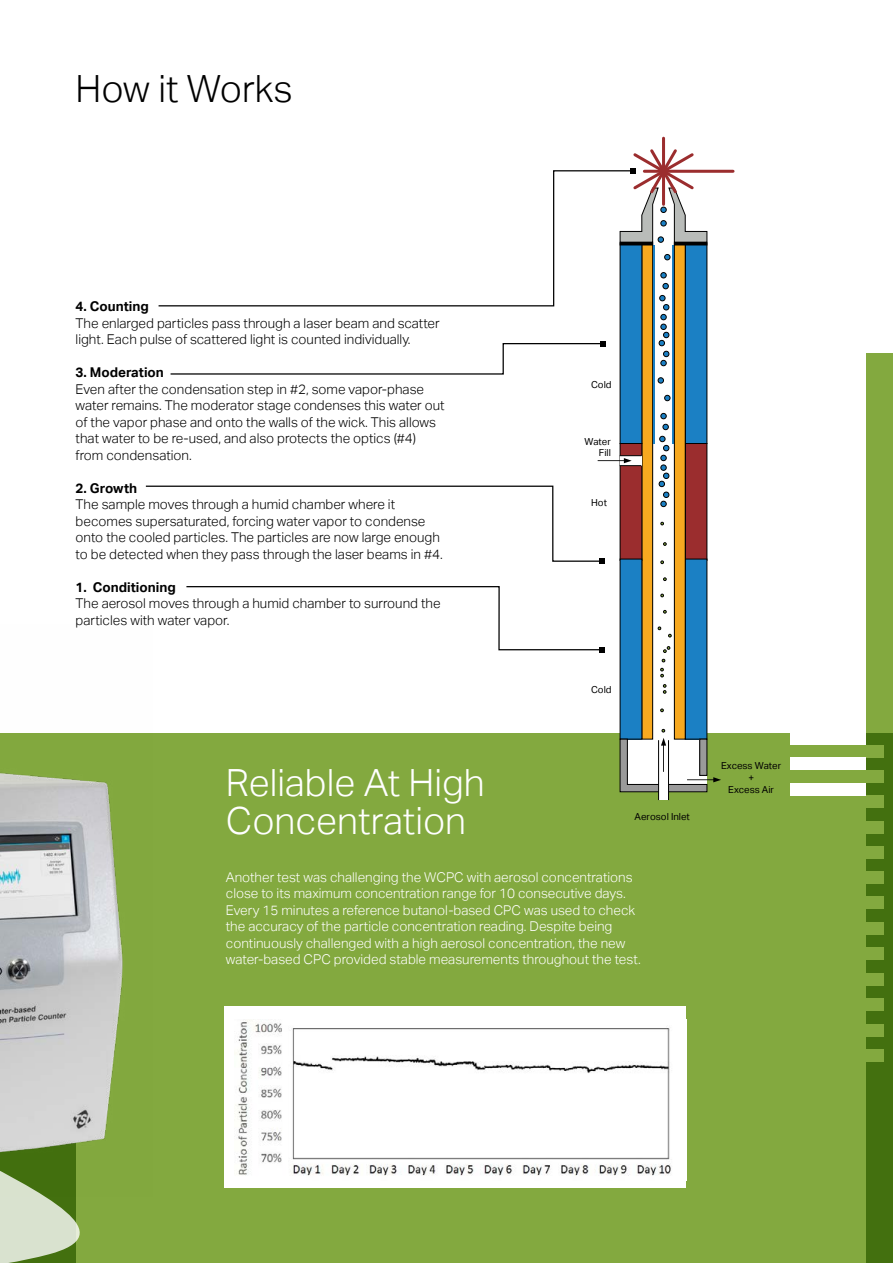
<style>
.page{position:relative;width:893px;height:1263px;background:#fff}
.page>*{position:absolute;margin:0;border:0;box-sizing:border-box;transform-origin:0 0}
.t1{font:300 37.5px/37.5px "Aktiv Grotesk";color:#fff}
.t2{font:300 37.5px "Aktiv Grotesk";color:#000}
.t3{font:300 13.5px/16.5px "Aktiv Grotesk";color:#000}
.t4{font:300 13.5px/16.5px "Aktiv Grotesk";color:#fff}
.t5{font:700 13.5px "Aktiv Grotesk";color:#000}
.t6{font:9.6px/11.6px "Aktiv Grotesk";color:#000;text-align:right}
</style>
<div class="page">
<div style="left:0;top:733px;width:893px;height:530px;background:#83a93f"></div>
<img style="left:0;top:773px;width:123px;height:368px">
<svg style="left:0;top:1037px;width:93px;height:226px"></svg>
<svg style="left:158px;top:170px;width:462px;height:137px"></svg>
<svg style="left:170px;top:341px;width:436px;height:34px"></svg>
<svg style="left:145px;top:485px;width:459px;height:79px"></svg>
<svg style="left:186px;top:586px;width:418px;height:66px"></svg>
<div style="left:620px;top:613px;width:87px;height:179px;background:#fff"></div>
<div style="left:642px;top:243px;width:11px;height:496px;background:#f7a920"></div>
<div style="left:641px;top:243px;width:12px;height:496px;border:1px solid #000"></div>
<div style="left:620px;top:243px;width:22px;height:200px;background:#1b80c4"></div>
<hr style="left:653px;top:245px;width:1px;height:198px;background:#1b80c4">
<hr style="left:673px;top:245px;width:1px;height:198px;background:#1b80c4">
<div style="left:620px;top:443px;width:22px;height:117px;background:#9b2d2e"></div>
<div style="left:620px;top:443px;width:22px;height:118px;border:1px solid #000"></div>
<div style="left:685px;top:243px;width:22px;height:200px;background:#1b80c4"></div>
<div style="left:685px;top:443px;width:22px;height:117px;background:#9b2d2e"></div>
<div style="left:620px;top:559px;width:22px;height:180px;background:#1b80c4"></div>
<div style="left:685px;top:559px;width:22px;height:180px;background:#1b80c4"></div>
<div style="left:674px;top:243px;width:11px;height:496px;background:#f7a920"></div>
<div style="left:674px;top:243px;width:12px;height:496px;border:1px solid #000"></div>
<div style="left:620px;top:242px;width:33px;height:3px;border:1px solid #000"></div>
<div style="left:674px;top:242px;width:33px;height:3px;border:1px solid #000"></div>
<svg style="left:661px;top:272px;width:7px;height:17px"></svg>
<svg style="left:664px;top:254px;width:6px;height:6px"></svg>
<svg style="left:659px;top:295px;width:10px;height:71px"></svg>
<svg style="left:661px;top:413px;width:7px;height:17px"></svg>
<svg style="left:664px;top:395px;width:6px;height:6px"></svg>
<svg style="left:659px;top:436px;width:10px;height:71px"></svg>
<svg style="left:658px;top:378px;width:6px;height:5px"></svg>
<svg style="left:663px;top:646px;width:7px;height:7px"></svg>
<svg style="left:663px;top:684px;width:3px;height:9px"></svg>
<div style="left:659px;top:740px;width:9px;height:60px;background:#fff"></div>
<hr style="left:658px;top:740px;width:1px;height:60px;background:#000">
<hr style="left:668px;top:740px;width:1px;height:60px;background:#000">
<svg style="left:619px;top:738px;width:102px;height:61px"></svg>
<svg style="left:598px;top:455px;width:43px;height:11px"></svg>
<svg style="left:660px;top:668px;width:4px;height:9px"></svg>
<hr style="left:662px;top:138px;width:3px;height:66px;background:#9b2d2e">
<hr style="left:644px;top:170px;width:89px;height:3px;background:#9b2d2e">
<svg style="left:619px;top:147px;width:89px;height:96px"></svg>
<div style="left:225px;top:1006px;width:461px;height:181px;background:#fff"></div>
<img style="left:234px;top:1020px;width:437px;height:156px">
<div style="left:790px;top:783px;width:76px;height:12px;background:#fff"></div>
<div style="left:790px;top:757px;width:76px;height:13px;background:#fff"></div>
<div style="left:790px;top:732px;width:76px;height:13px;background:#fff"></div>
<svg style="left:866px;top:354px;width:27px;height:909px"></svg>
<h1 class="t2" style="left:76px;top:68px;width:219px">How it Works</h1>
<p class="t5" style="left:76px;top:299px;width:75px">4. Counting</p>
<p class="t3" style="left:76px;top:315px;width:366px">The enlarged particles pass through a laser beam and scatter light. Each pulse of scattered light is counted individually.</p>
<p class="t5" style="left:76px;top:365px;width:90px">3. Moderation</p>
<p class="t3" style="left:76px;top:381px;width:371px">Even after the condensation step in #2, some vapor-phase water remains. The moderator stage condenses this water out of the vapor phase and onto the walls of the wick. This allows that water to be re-used, and also protects the optics (#4) from condensation.</p>
<p class="t5" style="left:76px;top:480px;width:63px">2. Growth</p>
<p class="t3" style="left:76px;top:496px;width:369px">The sample moves through a humid chamber where it becomes supersaturated, forcing water vapor to condense onto the cooled particles. The particles are now large enough to be detected when they pass through the laser beams in #4.</p>
<p class="t5" style="left:76px;top:579px;width:102px">1. Conditioning</p>
<p class="t3" style="left:76px;top:595px;width:367px">The aerosol moves through a humid chamber to surround the particles with water vapor.</p>
<h1 class="t1" style="left:226px;top:765px;width:260px">Reliable At High<br>Concentration</h1>
<p class="t6" style="left:591px;top:379px;width:22px">Cold</p>
<p class="t6" style="left:584px;top:436px;width:28px">Water<br>Fill</p>
<p class="t6" style="left:591px;top:497px;width:17px">Hot</p>
<p class="t6" style="left:591px;top:684px;width:22px">Cold</p>
<p class="t6" style="left:635px;top:811px;width:57px">Aerosol Inlet</p>
<p class="t4" style="left:226px;top:869px;width:416px">Another test was challenging the WCPC with aerosol concentrations close to its maximum concentration range for 10 consecutive days.<br>Every 15 minutes a reference butanol-based CPC was used to check the accuracy of the particle concentration reading. Despite being continuously challenged with a high aerosol concentration, the new water-based CPC provided stable measurements throughout the test.</p>
<p class="t6" style="left:721px;top:760px;width:62px;text-align:center">Excess Water +<br>Excess Air</p>
</div>
